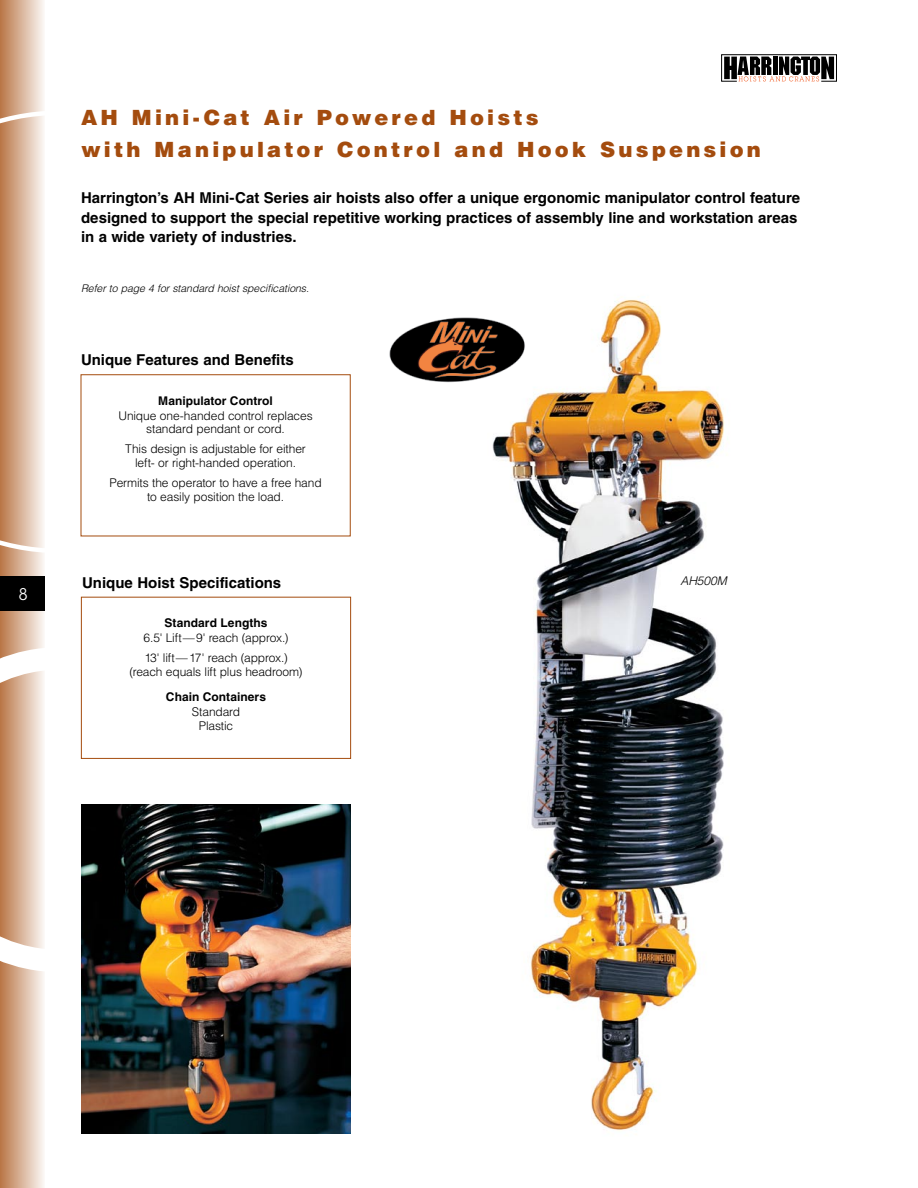
<style>
.page{position:relative;width:918px;height:1188px;background:#fff}
.page>*{position:absolute;margin:0;border:0;box-sizing:border-box;transform-origin:0 0}
.t1{font:900 21px/31.5px "Helvetica";letter-spacing:.155em;color:#a44c0e}
.t2{font:16.5px "Lubalin Graph";color:#fff}
.t3{font:700 15px/19.5px "Helvetica";color:#000}
.t4{font:300 12px/13.5px "Helvetica";letter-spacing:-.01em;color:#000;text-align:center}
.t5{font:700 12px "Helvetica";letter-spacing:.005em;color:#000}
.t6{font:italic 300 12px "Helvetica";letter-spacing:-.005em;color:#000}
.t7{font:italic 300 10.5px "Helvetica";letter-spacing:-.005em;color:#000}
</style>
<div class="page">
<div style="left:0;top:0;width:45px;height:1188px;background:linear-gradient(to right,#b97646,#fbf7f6)"></div>
<svg style="left:0;top:111px;width:45px;height:442px;background:#dbb8a0"></svg>
<svg style="left:0;top:647px;width:222px;height:325px"></svg>
<div style="left:0;top:576px;width:45px;height:34px;background:#000"></div>
<div style="left:869px;top:113px;width:27px;height:27px;border:1px solid #fff;border-radius:50%"></div>
<div style="left:869px;top:1048px;width:27px;height:28px;border:1px solid #fff;border-radius:50%"></div>
<div style="left:869px;top:580px;width:27px;height:28px;border:1px solid #fff;border-radius:50%"></div>
<svg style="left:721px;top:55px;width:116px;height:26px"></svg>
<img style="left:492px;top:299px;width:232px;height:832px">
<div style="left:386px;top:315px;width:143px;height:77px;background:#fff"></div>
<img style="left:389px;top:317px;width:136px;height:66px">
<img style="left:81px;top:805px;width:270px;height:329px">
<svg style="left:80px;top:374px;width:271px;height:163px"></svg>
<svg style="left:81px;top:596px;width:270px;height:163px"></svg>
<h2 class="t2" style="left:18px;top:584px;width:11px">8</h2>
<h1 class="t1" style="left:81px;top:101px;width:682px">AH Mini-Cat Air Powered Hoists<br>with Manipulator Control and Hook Suspension</h1>
<p class="t3" style="left:81px;top:188px;width:721px">Harrington’s AH Mini-Cat Series air hoists also offer a unique ergonomic manipulator control feature designed to support the special repetitive working practices of assembly line and workstation areas in a wide variety of industries.</p>
<p class="t7" style="left:81px;top:282px;width:230px">Refer to page 4 for standard hoist specifications.</p>
<p class="t3" style="left:81px;top:350px;width:214px">Unique Features and Benefits</p>
<p class="t5" style="left:158px;top:393px;width:116px">Manipulator Control</p>
<p class="t4" style="left:118px;top:408px;width:196px">Unique one-handed control replaces standard pendant or cord.</p>
<p class="t4" style="left:125px;top:442px;width:182px">This design is adjustable for either left- or right-handed operation.</p>
<p class="t4" style="left:110px;top:476px;width:214px">Permits the operator to have a free hand to easily position the load.</p>
<p class="t3" style="left:82px;top:572px;width:201px">Unique Hoist Specifications</p>
<p class="t5" style="left:164px;top:616px;width:105px">Standard Lengths</p>
<p class="t4" style="left:143px;top:627px;width:147px;line-height:20.2px;text-align:left">6.5' Lift—9' reach (approx.)<br>13' lift—17' reach (approx.)</p>
<p class="t4" style="left:129px;top:664px;width:175px">(reach equals lift plus headroom)</p>
<p class="t5" style="left:166px;top:690px;width:102px">Chain Containers</p>
<p class="t4" style="left:192px;top:705px;width:50px">Standard<br>Plastic</p>
<p class="t6" style="left:680px;top:574px;width:48px">AH500M</p>
</div>
